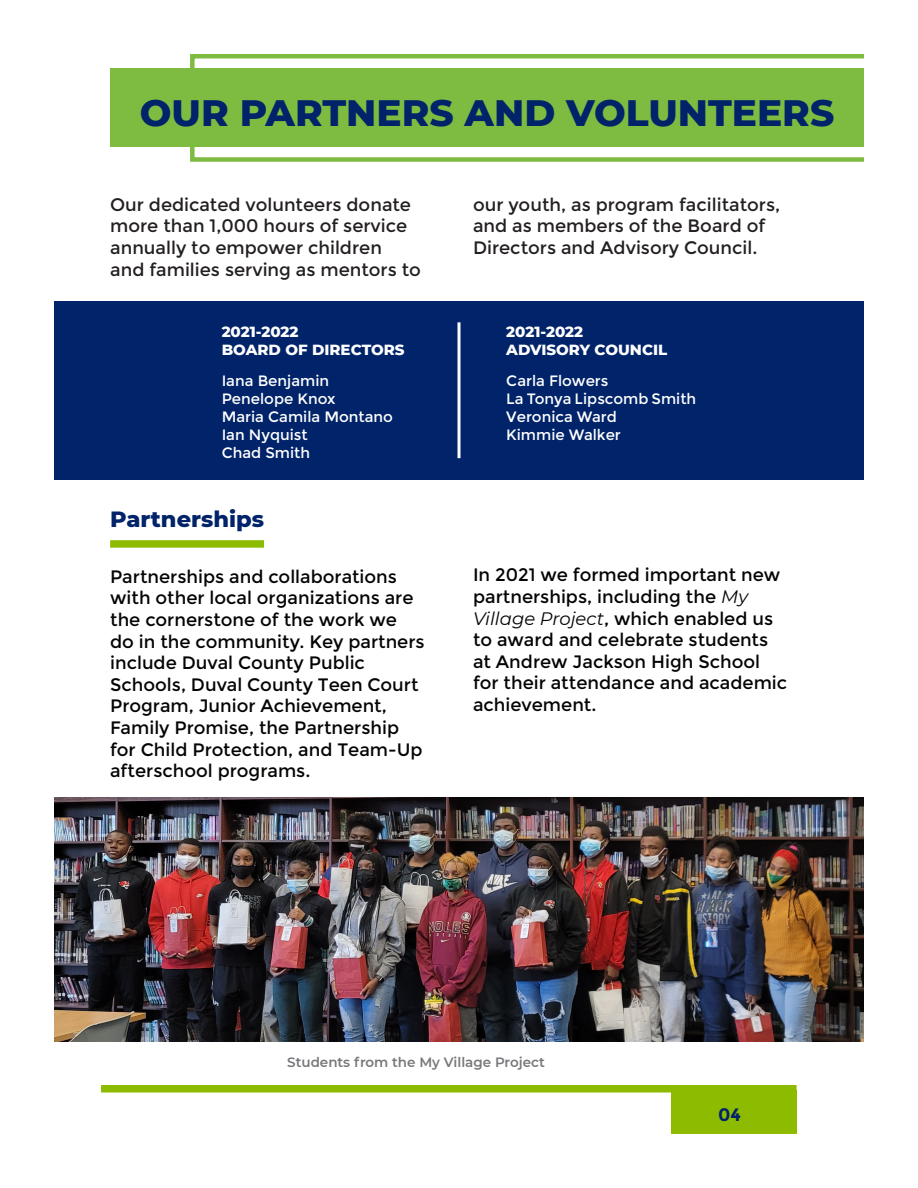
<style>
.page{position:relative;width:918px;height:1188px;background:#fff}
.page>*{position:absolute;margin:0;border:0;box-sizing:border-box;transform-origin:0 0}
.t1{font:800 37.5px "Montserrat";color:#002369}
.t2{font:800 22.5px "Montserrat";color:#002369}
.t3{font:18px/21.6px "Montserrat";color:#040503}
.t4{font:18px/21.6px "Montserrat";color:#231f20}
.t5{font:700 18px "Montserrat";color:#002369}
.t6{font:15px "Montserrat";color:#fff}
.t7{font:800 15px "Montserrat";color:#fff}
.t8{font:600 13.5px "Montserrat";color:#76787b}
.s1{font-style:italic}
</style>
<div class="page">
<div style="left:101px;top:1085px;width:696px;height:8px;background:#8dbb00"></div>
<div style="left:671px;top:1090px;width:126px;height:44px;background:#8dbb00"></div>
<div style="left:54px;top:301px;width:810px;height:179px;background:#002369"></div>
<hr style="left:458px;top:322px;width:2px;height:136px;background:#fff">
<div style="left:190px;top:54px;width:727px;height:108px;border:4px solid #7dbc41"></div>
<div style="left:110px;top:69px;width:754px;height:78px;background:#7dbc41"></div>
<div style="left:110px;top:540px;width:154px;height:8px;background:#8dbb00"></div>
<div style="left:864px;top:0;width:54px;height:548px;background:#fff"></div>
<img style="left:55px;top:798px;width:808px;height:244px">
<p class="t1" style="left:140px;top:85px;width:696px">OUR PARTNERS AND VOLUNTEERS</p>
<p class="t4" style="left:110px;top:194px;width:312px">Our dedicated volunteers donate more than 1,000 hours of service annually to empower children<br>and families serving as mentors to</p>
<p class="t4" style="left:473px;top:194px;width:309px">our youth, as program facilitators, and as members of the Board of<br>Directors and Advisory Council.</p>
<p class="t7" style="left:222px;top:321px;width:78px">2021-2022</p>
<p class="t7" style="left:222px;top:339px;width:184px">BOARD OF DIRECTORS</p>
<p class="t6" style="left:222px;top:372px;width:109px">Iana Benjamin</p>
<p class="t6" style="left:222px;top:390px;width:115px">Penelope Knox</p>
<p class="t6" style="left:222px;top:408px;width:173px">Maria Camila Montano</p>
<p class="t6" style="left:222px;top:426px;width:88px">Ian Nyquist</p>
<p class="t6" style="left:222px;top:444px;width:90px">Chad Smith</p>
<p class="t2" style="left:110px;top:502px;width:155px">Partnerships</p>
<p class="t7" style="left:506px;top:321px;width:78px">2021-2022</p>
<p class="t7" style="left:506px;top:339px;width:162px">ADVISORY COUNCIL</p>
<p class="t6" style="left:506px;top:372px;width:104px">Carla Flowers</p>
<p class="t6" style="left:506px;top:390px;width:192px">La Tonya Lipscomb Smith</p>
<p class="t6" style="left:506px;top:408px;width:112px">Veronica Ward</p>
<p class="t6" style="left:506px;top:426px;width:116px">Kimmie Walker</p>
<p class="t3" style="left:110px;top:566px;width:316px">Partnerships and collaborations with other local organizations are the cornerstone of the work we do in the community. Key partners include Duval County Public<br>Schools, Duval County Teen Court<br>Program, Junior Achievement,<br>Family Promise, the Partnership for Child Protection, and Team-Up afterschool programs.</p>
<p class="t3" style="left:473px;top:564px;width:316px">In 2021 we formed important new partnerships, including the <span class="s1">My<br>Village Project</span>, which enabled us to award and celebrate students at Andrew Jackson High School for their attendance and academic achievement.</p>
<p class="t8" style="left:287px;top:1052px;width:259px">Students from the My Village Project</p>
<p class="t5" style="left:718px;top:1104px;width:25px">04</p>
</div>
